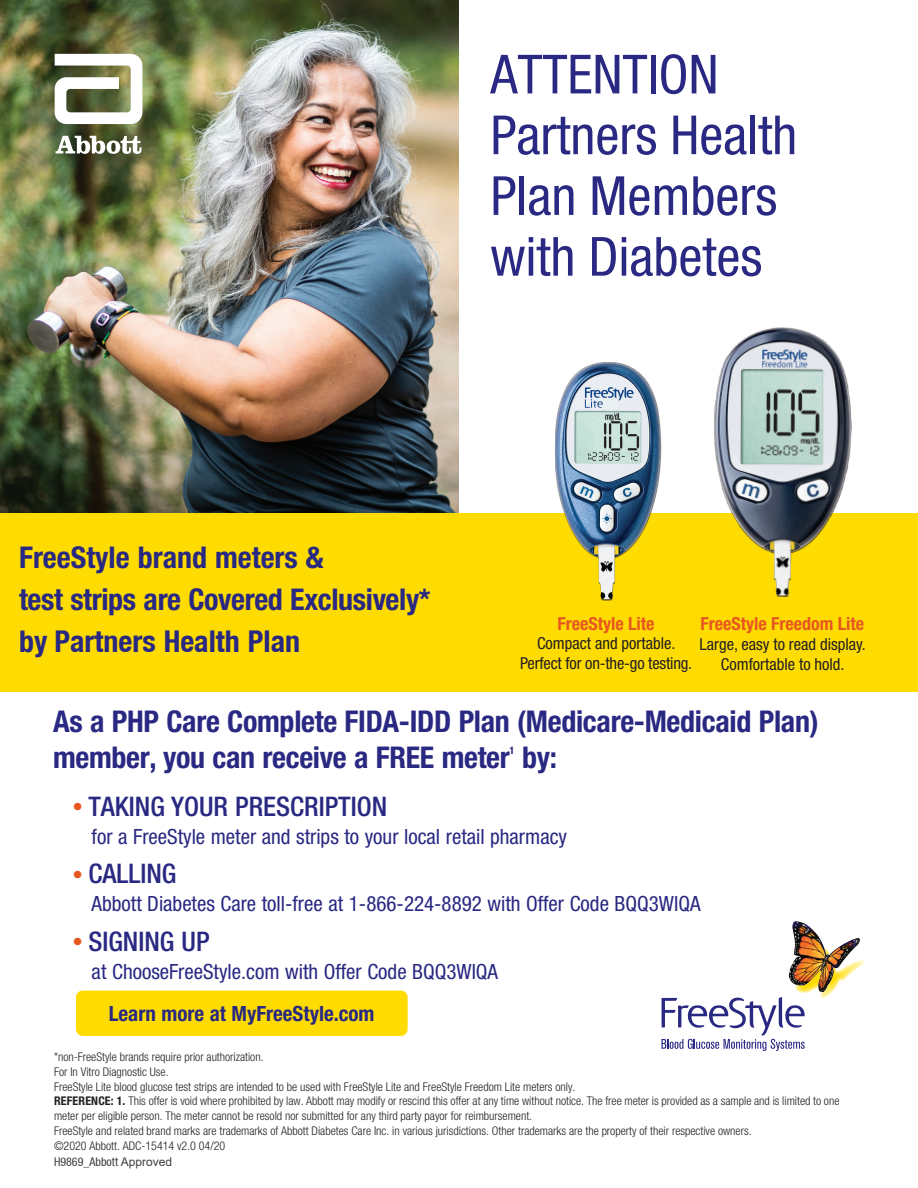
<style>
.page{position:relative;width:918px;height:1188px;background:#fff}
.page>*{position:absolute;margin:0;border:0;box-sizing:border-box;transform-origin:0 0}
.Title_4{font:54px/60.8px "Helvetica Neue LT57 Cn";color:#292882}
.Title_4-2{font:700 condensed 30px/42px "Helvetica Neue LT Std";letter-spacing:-.01em;color:#292882}
.Title_4-3{font:500 condensed 27px "Helvetica Neue LT Std";color:#292882}
.Title_4-4{font:condensed 21px "Helvetica Neue LT Std";color:#292882}
.Title_4-5{font:700 condensed 21px "Helvetica Neue LT Std";color:#292882}
.t1{font:700 condensed 18px "Helvetica Neue LT Std";color:#e85620}
.t2{font:condensed 16.5px/19.8px "Helvetica Neue LT Std";color:#231f20;text-align:center}
.Footnote{font:300 condensed 12px/14.7px "Helvetica Neue";color:#231f20}
.Footnote-2{font:12px "Helvetica Neue LT57 Cn";color:#3e3e3f}
.Title_4-6{font:700 condensed 10.5px "Helvetica Neue LT Std";color:#292882}
.s1{font-family:"Helvetica Neue LT";font-stretch:condensed}
.s2{font-family:"Helvetica Neue LT57 Cn";font-stretch:normal}
.s3{font-family:"Helvetica Neue LT"}
.s4{font-size:21px;color:#e85620}
.s5{font-family:"Helvetica Neue LT Std"}
.s6{font-family:"Helvetica Neue LT Std";font-weight:700}
.s7{font-family:"Arial"}
</style>
<div class="page">
<img style="left:0;top:0;width:459px;height:513px">
<img style="left:792px;top:921px;width:32px;height:26px">
<svg style="left:662px;top:947px;width:202px;height:104px"></svg>
<div style="left:0;top:513px;width:918px;height:178px;background:#ffdc01"></div>
<svg style="left:55px;top:54px;width:87px;height:70px"></svg>
<svg style="left:56px;top:136px;width:86px;height:18px"></svg>
<div style="left:76px;top:991px;width:332px;height:45px;background:#ffdc01;border-radius:7px"></div>
<img style="left:555px;top:362px;width:106px;height:238px">
<img style="left:714px;top:327px;width:138px;height:270px">
<p class="Title_4" style="left:490px;top:44px;width:308px">ATTENTION<br>Partner<span class="s1">s</span> Health<br>Plan Members with Diabetes</p>
<p class="Title_4-2" style="left:19px;top:536px;width:413px">FreeStyle brand meters &amp;<br>test strips are Covered Exclusively* by <span class="s2">Partner</span><span class="s3">s</span> <span class="s2">Health Plan</span></p>
<p class="t1" style="left:557px;top:612px;width:98px">FreeStyle Lite</p>
<p class="t2" style="left:537px;top:634px;width:140px">Compact and portable.</p>
<p class="t2" style="left:520px;top:653px;width:174px">Perfect for on-the-go testing.</p>
<p class="t1" style="left:701px;top:613px;width:165px">FreeStyle Freedom Lite</p>
<p class="t2" style="left:700px;top:634px;width:168px">Large, easy to read display.<br>Comfortable to hold.</p>
<p class="Title_4-2" style="left:53px;top:703px;width:767px;line-height:36px">As a PHP Care Complete FIDA-IDD Plan (Medicare-Medicaid Plan) member, you can receive a FREE meter by:</p>
<p class="Title_4-6" style="left:510px;top:744px;width:7px">1</p>
<p class="Title_4-3" style="left:72px;top:790px;width:316px"><span class="s4">•</span> TAKING YOUR PRESCRIPTION</p>
<p class="Title_4-4" style="left:92px;top:824px;width:477px">for a FreeStyle meter and strips to your local retail pharmacy</p>
<p class="Title_4-3" style="left:72px;top:857px;width:106px"><span class="s4">•</span> CALLING</p>
<p class="Title_4-4" style="left:92px;top:892px;width:610px">Abbott Diabetes Care toll-free at 1-866-224-8892 with Offer Code BQQ3WIQA</p>
<p class="Title_4-3" style="left:72px;top:925px;width:139px"><span class="s4">•</span> SIGNING UP</p>
<p class="Title_4-4" style="left:92px;top:959px;width:408px">at ChooseFreeStyle.com with Offer Code BQQ3WIQA</p>
<p class="Title_4-5" style="left:109px;top:1001px;width:267px">Learn more at MyFreeStyle.com</p>
<p class="Footnote" style="left:54px;top:1049px;width:787px"><span class="s5">*non-FreeStyle brands require prior authorization.<br></span>For In Vitro Diagnostic Use.<br>FreeStyle Lite blood glucose test strips are intended to be used with FreeStyle Lite and FreeStyle Freedom Lite meters only.<br><span class="s6">REFERENCE: 1.</span> This offer is void where prohibited by law. Abbott may modify or rescind this offer at any time without notice. The free meter is provided as a sample and is limited to one meter per eligible person. The meter cannot be resold nor submitted for any third party payor for reimbursement.<br>FreeStyle and related brand marks are trademarks of Abbott Diabetes Care Inc. in various jurisdictions. Other trademarks are the property of their respective owners.<br>©2020 Abbott. ADC-15414 v2.0 04/20</p>
<p class="Footnote-2" style="left:54px;top:1155px;width:120px">H9869_Abbott <span class="s7">Approved</span></p>
</div>
